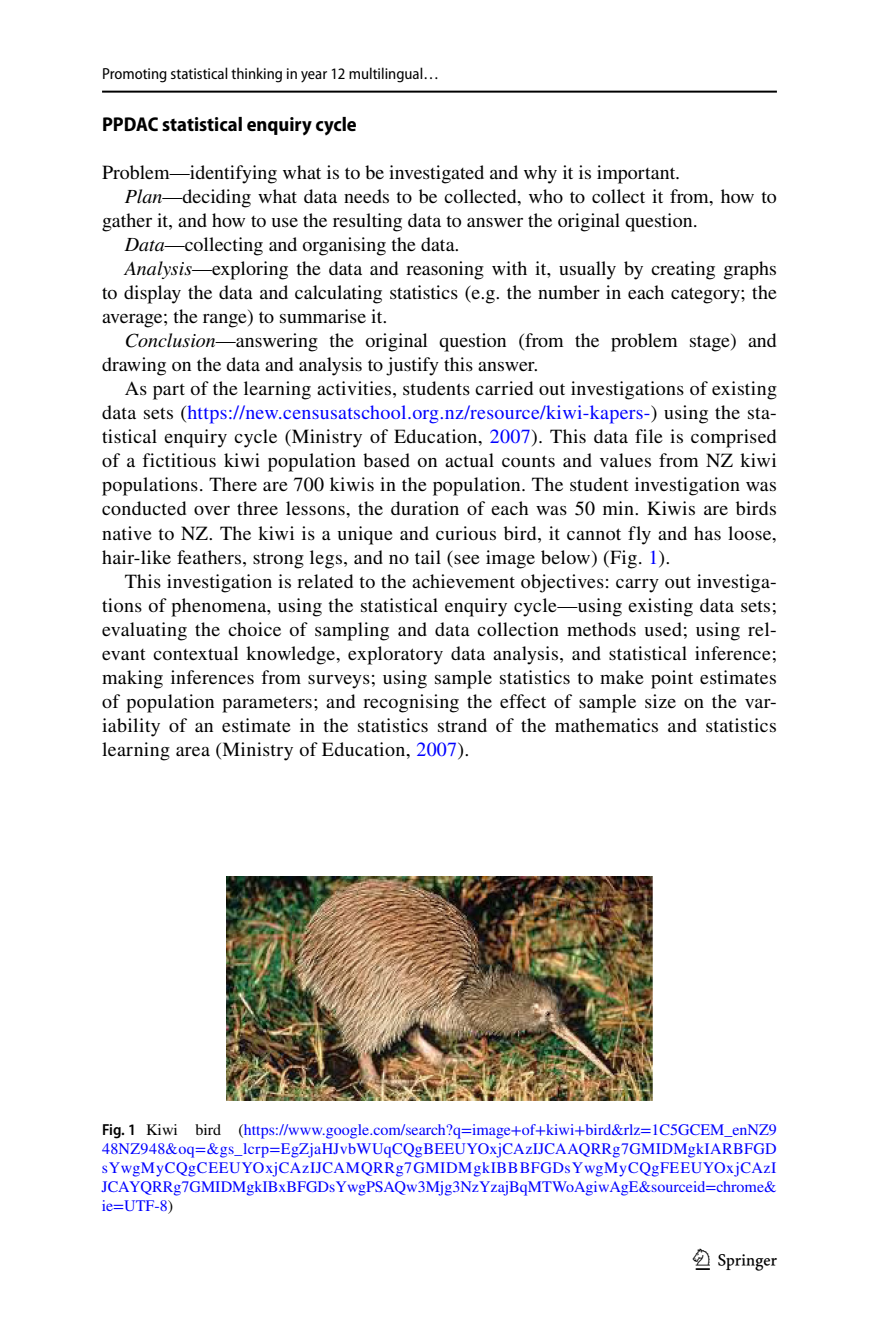
<style>
.page{position:relative;width:879px;height:1333px;background:#fff}
.page>*{position:absolute;margin:0;border:0;box-sizing:border-box;transform-origin:0 0}
.t1{font:30px "Springnew Regular 3";color:#000}
.t2{font:20px "STIX";letter-spacing:.015em;color:#000}
.t3{font:20px "STIX";letter-spacing:.015em;color:#00f}
.t4{font:700 semi-condensed 20px "Myriad Pro";color:#000}
.t5{font:16px/19px "STIX";color:#00f;text-align:justify}
.t6{font:16px "Myriad Pro Semi Cn 3";color:#000}
.s1{font-style:italic}
.s2{color:#000}
.s3{color:#00f}
.s4{font-family:"Myriad Pro";font-weight:600;font-stretch:semi-condensed;color:#000}
</style>
<div class="page">
<hr style="left:102px;top:91px;width:675px;height:2px;background:#000">
<img style="left:227px;top:876px;width:425px;height:224px">
<p class="t6" style="left:102px;top:65px;width:338px">Promoting statistical thinking in year 12 multilingual…</p>
<p class="t4" style="left:102px;top:113px;width:256px">PPDAC statistical enquiry cycle</p>
<p class="t2" style="left:102px;top:159px;width:580px">Problem—identifying what is to be investigated and why it is important.</p>
<p class="t2" style="left:125px;top:183px;width:654px"><span class="s1">Plan</span>—deciding what data needs to be collected, who to collect it from, how to</p>
<p class="t2" style="left:102px;top:207px;width:597px">gather it, and how to use the resulting data to answer the original question.</p>
<p class="t2" style="left:125px;top:231px;width:336px"><span class="s1">Data</span>—collecting and organising the data.</p>
<p class="t2" style="left:125px;top:255px;width:653px"><span class="s1">Analysis</span>—exploring the data and reasoning with it, usually by creating graphs</p>
<p class="t2" style="left:102px;top:279px;width:676px">to display the data and calculating statistics (e.g. the number in each category; the</p>
<p class="t2" style="left:102px;top:303px;width:287px">average; the range) to summarise it.</p>
<p class="t2" style="left:125px;top:327px;width:654px"><span class="s1">Conclusion</span>—answering the original question (from the problem stage) and</p>
<p class="t2" style="left:102px;top:351px;width:438px">drawing on the data and analysis to justify this answer.</p>
<p class="t2" style="left:125px;top:375px;width:654px">As part of the learning activities, students carried out investigations of existing</p>
<p class="t3" style="left:102px;top:399px;width:676px"><span class="s2">data sets (</span>https://new.censusatschool.org.nz/resource/kiwi-kapers-<span class="s2">) using the sta-</span></p>
<p class="t2" style="left:102px;top:423px;width:676px">tistical enquiry cycle (Ministry of Education, <span class="s3">2007</span>). This data file is comprised</p>
<p class="t2" style="left:102px;top:447px;width:676px">of a fictitious kiwi population based on actual counts and values from NZ kiwi</p>
<p class="t2" style="left:102px;top:471px;width:676px">populations. There are 700 kiwis in the population. The student investigation was</p>
<p class="t2" style="left:102px;top:495px;width:676px">conducted over three lessons, the duration of each was 50 min. Kiwis are birds</p>
<p class="t2" style="left:102px;top:519px;width:676px">native to NZ. The kiwi is a unique and curious bird, it cannot fly and has loose,</p>
<p class="t2" style="left:102px;top:543px;width:570px">hair-like feathers, strong legs, and no tail (see image below) (Fig. <span class="s3">1</span>).</p>
<p class="t2" style="left:125px;top:567px;width:653px">This investigation is related to the achievement objectives: carry out investiga-</p>
<p class="t2" style="left:102px;top:591px;width:676px">tions of phenomena, using the statistical enquiry cycle—using existing data sets;</p>
<p class="t2" style="left:102px;top:615px;width:676px">evaluating the choice of sampling and data collection methods used; using rel-</p>
<p class="t2" style="left:102px;top:639px;width:676px">evant contextual knowledge, exploratory data analysis, and statistical inference;</p>
<p class="t2" style="left:102px;top:663px;width:676px">making inferences from surveys; using sample statistics to make point estimates</p>
<p class="t2" style="left:102px;top:687px;width:676px">of population parameters; and recognising the effect of sample size on the var-</p>
<p class="t2" style="left:102px;top:711px;width:676px">iability of an estimate in the statistics strand of the mathematics and statistics</p>
<p class="t2" style="left:102px;top:735px;width:369px">learning area (Ministry of Education, <span class="s3">2007</span>).</p>
<p class="t5" style="left:102px;top:1121px;width:676px"><span class="s4">Fig. 1</span> <span class="s2">Kiwi bird (</span>https://www.google.com/search?q=image+of+kiwi+bird&amp;rlz=1C5GCEM_enNZ9<br>48NZ948&amp;oq=&amp;gs_lcrp=EgZjaHJvbWUqCQgBEEUYOxjCAzIJCAAQRRg7GMIDMgkIARBFGD sYwgMyCQgCEEUYOxjCAzIJCAMQRRg7GMIDMgkIBBBFGDsYwgMyCQgFEEUYOxjCAzI JCAYQRRg7GMIDMgkIBxBFGDsYwgPSAQw3Mjg3NzYzajBqMTWoAgiwAgE&amp;sourceid=chrome&amp; ie=UTF-8<span class="s2">)</span></p>
<h1 class="t1" style="left:696px;top:1248px;width:83px">1 3</h1>
</div>
